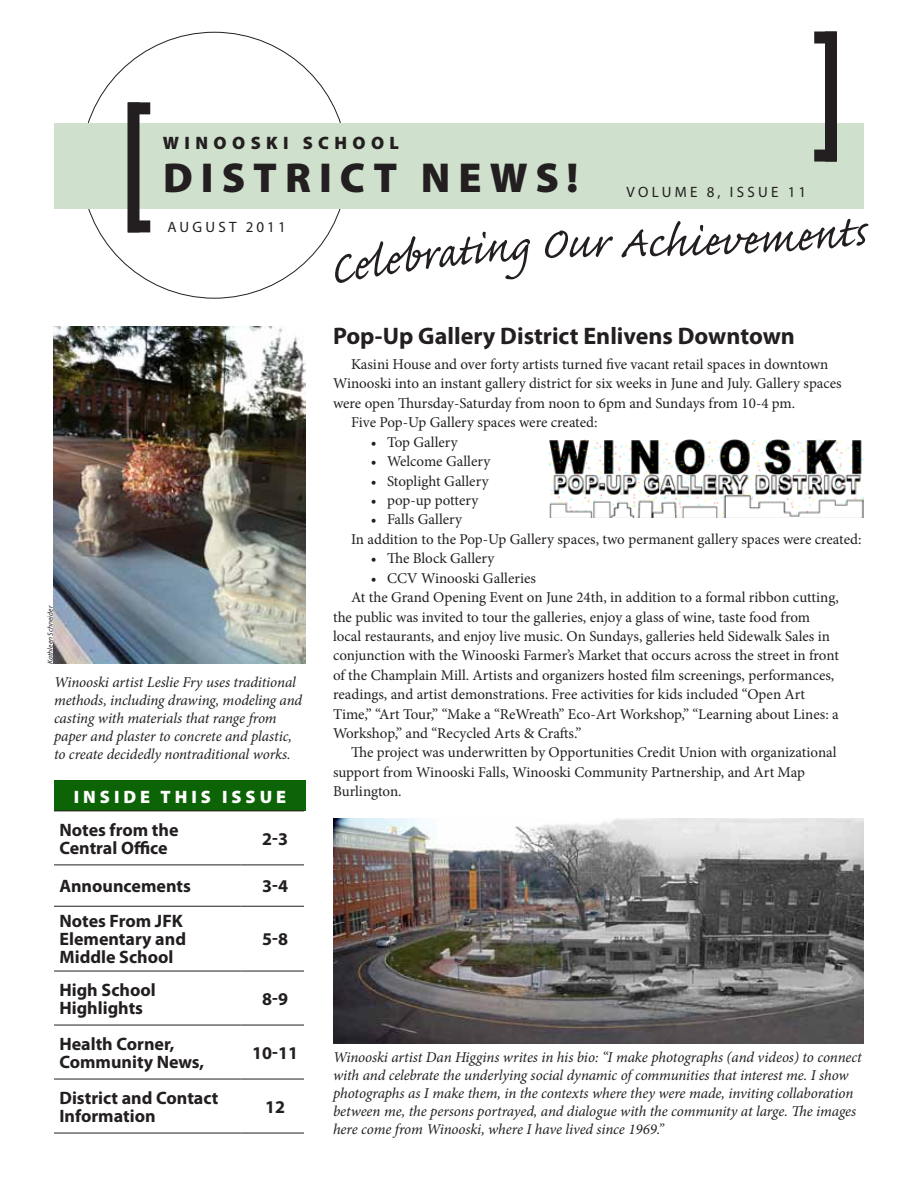
<style>
.page{position:relative;width:918px;height:1188px;background:#fff}
.page>*{position:absolute;margin:0;border:0;box-sizing:border-box;transform-origin:0 0}
.t1{font:56.4px "Caflisch Script Pro";color:#231f20}
.t2{font:900 42px "Myriad Pro";letter-spacing:.19em;color:#231f20}
.t3{font:700 24px "Myriad Pro";color:#231f20}
.t4{font:700 18px/18px "Myriad Pro";color:#231f20}
.t5{font:900 18px "Myriad Pro";letter-spacing:.22em;color:#fff}
.t6{font:900 18px "Myriad Pro";letter-spacing:.3em;color:#231f20}
.t7{font:15px/19.4px "Minion Pro";color:#231f20}
.t8{font:italic 15px/18px "Minion Pro";letter-spacing:-.01em;color:#231f20}
.t9{font:15px "Myriad Pro";letter-spacing:.22em;color:#231f20}
.t10{font:italic 7.5px "Myriad Pro";color:#231f20}
</style>
<div class="page">
<img style="left:549px;top:440px;width:315px;height:78px">
<div style="left:54px;top:123px;width:810px;height:85px;background:#cfe0cd"></div>
<div style="left:128px;top:102px;width:12px;height:130px;background:#231f20"></div>
<div style="left:128px;top:220px;width:22px;height:12px;background:#231f20"></div>
<div style="left:128px;top:102px;width:22px;height:12px;background:#231f20"></div>
<div style="left:825px;top:31px;width:12px;height:131px;background:#231f20"></div>
<div style="left:814px;top:32px;width:23px;height:12px;background:#231f20"></div>
<div style="left:814px;top:150px;width:23px;height:12px;background:#231f20"></div>
<div style="left:54px;top:780px;width:252px;height:31px;background:#0d6406"></div>
<hr style="left:54px;top:811px;width:187px;height:1px;background:#231f20">
<hr style="left:241px;top:811px;width:63px;height:1px;background:#231f20">
<hr style="left:54px;top:865px;width:187px;height:1px;background:#231f20">
<hr style="left:241px;top:865px;width:63px;height:1px;background:#231f20">
<hr style="left:54px;top:906px;width:187px;height:1px;background:#231f20">
<hr style="left:241px;top:906px;width:63px;height:1px;background:#231f20">
<hr style="left:54px;top:971px;width:187px;height:1px;background:#231f20">
<hr style="left:241px;top:971px;width:63px;height:1px;background:#231f20">
<hr style="left:54px;top:1025px;width:187px;height:1px;background:#231f20">
<hr style="left:241px;top:1025px;width:63px;height:1px;background:#231f20">
<hr style="left:54px;top:1079px;width:187px;height:1px;background:#231f20">
<hr style="left:241px;top:1079px;width:63px;height:1px;background:#231f20">
<hr style="left:54px;top:1133px;width:187px;height:1px;background:#231f20">
<hr style="left:241px;top:1133px;width:63px;height:1px;background:#231f20">
<img style="left:333px;top:819px;width:531px;height:224px">
<img style="left:54px;top:326px;width:252px;height:338px">
<p class="t6" style="left:163px;top:131px;width:238px">WIN OOSKI SCH OOL</p>
<h2 class="t2" style="left:163px;top:150px;width:417px">DISTRIC T NEW S!</h2>
<p class="t9" style="left:167px;top:218px;width:120px">AUGUST 2011</p>
<p class="t9" style="left:627px;top:183px;width:181px">VOLUME 8, ISSUE 11</p>
<h1 class="t1" style="left:593px;top:214px;width:17px">r</h1>
<p class="t10" style="left:46px;top:664px;width:59px;rotate:-90deg">Kathleen Schneider</p>
<p class="t8" style="left:54px;top:673px;width:250px">Winooski artist Leslie Fry uses traditional methods, including drawing, modeling and casting with materials that range from paper and plaster to concrete and plastic, to create decidedly nontraditional works.</p>
<p class="t5" style="left:74px;top:784px;width:214px">INSIDE THIS ISSUE</p>
<p class="t4" style="left:59px;top:820px;width:121px">Notes from the<br>Central Office</p>
<p class="t4" style="left:262px;top:829px;width:28px">2-3</p>
<p class="t4" style="left:59px;top:877px;width:133px">Announcements</p>
<p class="t4" style="left:262px;top:877px;width:28px">3-4</p>
<p class="t4" style="left:59px;top:912px;width:128px">Notes From JFK<br>Elementary and<br>Middle School</p>
<p class="t4" style="left:262px;top:930px;width:28px">5-8</p>
<p class="t4" style="left:59px;top:980px;width:98px">High School<br>Highlights</p>
<p class="t4" style="left:262px;top:989px;width:28px">8-9</p>
<p class="t4" style="left:59px;top:1034px;width:146px">Health Corner,<br>Community News,</p>
<p class="t4" style="left:252px;top:1043px;width:48px">10-11</p>
<p class="t4" style="left:59px;top:1088px;width:161px">District and Contact<br>Information</p>
<p class="t4" style="left:265px;top:1097px;width:21px">12</p>
<h3 class="t3" style="left:333px;top:320px;width:463px">Pop-Up Gallery District Enlivens Downtown</h3>
<p class="t7" style="left:351px;top:355px;width:479px">Kasini House and over forty artists turned five vacant retail spaces in downtown</p>
<p class="t7" style="left:333px;top:374px;width:510px">Winooski into an instant gallery district for six weeks in June and July. Gallery spaces</p>
<p class="t7" style="left:333px;top:393px;width:464px">were open Thursday-Saturday from noon to 6pm and Sundays from 10-4 pm.</p>
<p class="t7" style="left:351px;top:413px;width:248px">Five Pop-Up Gallery spaces were created:</p>
<p class="t7" style="left:371px;top:432px;width:89px">• Top Gallery</p>
<p class="t7" style="left:371px;top:452px;width:121px">• Welcome Gallery</p>
<p class="t7" style="left:371px;top:471px;width:119px">• Stoplight Gallery</p>
<p class="t7" style="left:371px;top:491px;width:109px">• pop-up pottery</p>
<p class="t7" style="left:351px;top:510px;width:512px;text-indent:20px">• Falls Gallery<br>In addition to the Pop-Up Gallery spaces, two permanent gallery spaces were created:</p>
<p class="t7" style="left:371px;top:549px;width:125px">• The Block Gallery</p>
<p class="t7" style="left:371px;top:568px;width:167px">• CCV Winooski Galleries</p>
<p class="t7" style="left:351px;top:588px;width:489px">At the Grand Opening Event on June 24th, in addition to a formal ribbon cutting,</p>
<p class="t7" style="left:333px;top:607px;width:479px">the public was invited to tour the galleries, enjoy a glass of wine, taste food from</p>
<p class="t7" style="left:333px;top:627px;width:499px">local restaurants, and enjoy live music. On Sundays, galleries held Sidewalk Sales in</p>
<p class="t7" style="left:333px;top:646px;width:507px">conjunction with the Winooski Farmer’s Market that occurs across the street in front</p>
<p class="t7" style="left:333px;top:665px;width:503px">of the Champlain Mill. Artists and organizers hosted film screenings, performances,</p>
<p class="t7" style="left:333px;top:685px;width:474px">readings, and artist demonstrations. Free activities for kids included “Open Art</p>
<p class="t7" style="left:333px;top:704px;width:507px">Time,” “Art Tour,” “Make a “ReWreath” Eco-Art Workshop,” “Learning about Lines: a</p>
<p class="t7" style="left:333px;top:724px;width:250px">Workshop,” and “Recycled Arts &amp; Crafts.”</p>
<p class="t7" style="left:351px;top:743px;width:487px">The project was underwritten by Opportunities Credit Union with organizational</p>
<p class="t7" style="left:333px;top:763px;width:473px">support from Winooski Falls, Winooski Community Partnership, and Art Map</p>
<p class="t7" style="left:333px;top:782px;width:70px">Burlington.</p>
<p class="t8" style="left:333px;top:1048px;width:530px">Winooski artist Dan Higgins writes in his bio: “I make photographs (and videos) to connect with and celebrate the underlying social dynamic of communities that interest me. I show photographs as I make them, in the contexts where they were made, inviting collaboration between me, the persons portrayed, and dialogue with the community at large. The images here come from Winooski, where I have lived since 1969.”</p>
</div>
